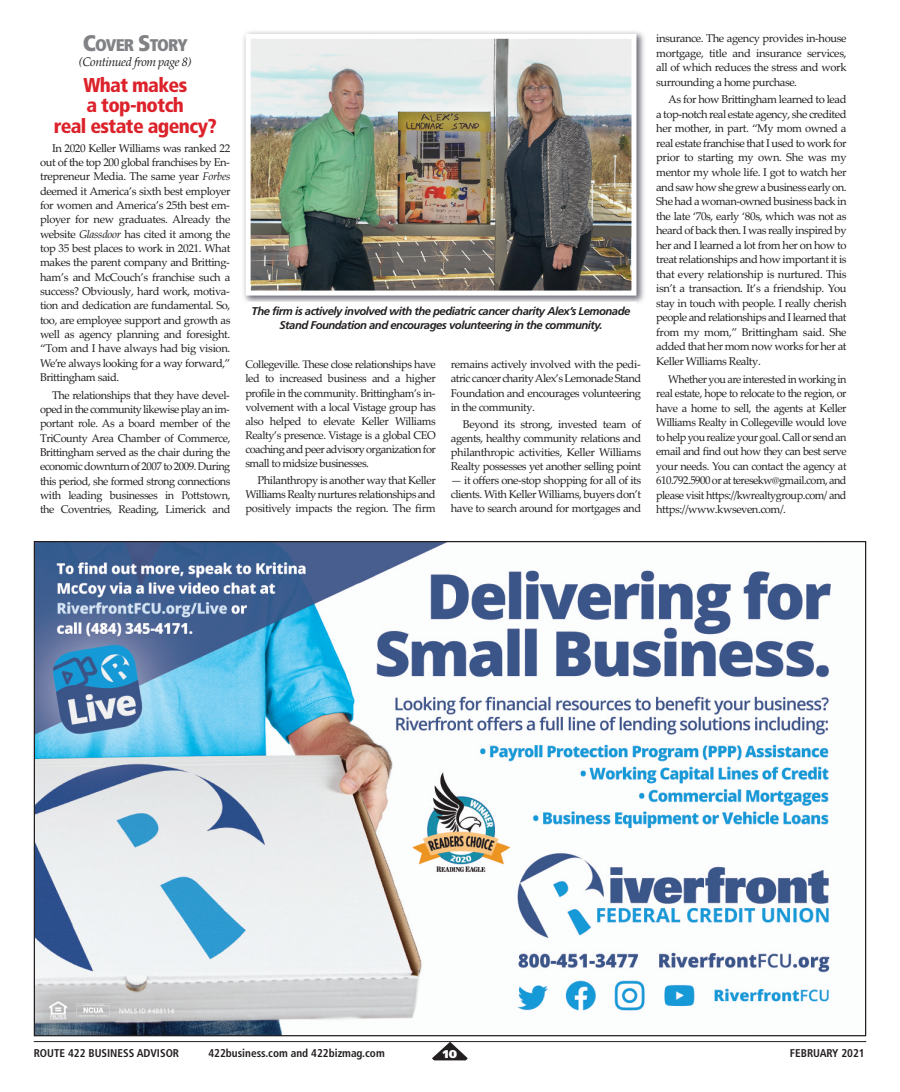
<style>
.page{position:relative;width:900px;height:1092px;background:#fff}
.page>*{position:absolute;margin:0;border:0;box-sizing:border-box;transform-origin:0 0}
.t1{font:900 condensed 20px/20.6px "Frutiger";letter-spacing:-.03em;color:#dc222a;text-align:center}
.t2{font:900 condensed 16.88px "Frutiger";letter-spacing:-.065em;color:#808285}
.t3{font:italic 12.5px "Palatino Linotype";letter-spacing:-.04em;color:#231f20}
.t4{font:11.25px/14.5px "Palatino Linotype";letter-spacing:-.04em;color:#231f20;text-align:justify}
.t5{font:italic 700 11.25px/14px "Frutiger";letter-spacing:-.04em;color:#231f20;text-align:center}
.t6{font:700 condensed 11.25px "Frutiger";color:#231f20}
.t7{font:900 11.25px "Frutiger";color:#fff}
.s1{font-size:22.5px}
.s2{font-style:italic}
</style>
<div class="page">
<hr style="left:34px;top:1041px;width:832px;height:1px;background:#231f20">
<svg style="left:432px;top:1041px;width:36px;height:19px"></svg>
<hr style="left:899px;top:0;width:1px;height:97px;background:#e21a21">
<img style="left:243px;top:31px;width:401px;height:272px">
<img style="left:252px;top:40px;width:378px;height:249px">
<div style="left:246px;top:34px;width:390px;height:261px;border:5px solid #fff"></div>
<img style="left:36px;top:543px;width:795px;height:491px">
<h2 class="t2" style="left:83px;top:38px;width:106px"><span class="s1">C</span>OVER <span class="s1">S</span>TORY</h2>
<p class="t3" style="left:79px;top:54px;width:114px">(Continued from page 8)</p>
<h1 class="t1" style="left:54px;top:76px;width:164px">What makes<br>a top-notch<br>real estate agency?</h1>
<p class="t4" style="left:40px;top:140px;width:192px;text-indent:12px">In 2020 Keller Williams was ranked 22 out of the top 200 global franchises by En&shy;trepreneur Media. The same year <span class="s2">Forbes </span>deemed it America’s sixth best employer for women and America’s 25th best em&shy;ployer for new graduates. Already the website <span class="s2">Glassdoor</span> has cited it among the top 35 best places to work in 2021. What makes the parent company and Britting&shy;ham’s and McCouch’s franchise such a success? Obviously, hard work, motiva&shy;tion and dedication are fundamental. So, too, are employee support and growth as well as agency planning and foresight. “Tom and I have always had big vision.<br>We’re always looking for a way forward,” Brittingham said.</p>
<p class="t4" style="left:40px;top:387px;width:192px;text-indent:12px">The relationships that they have devel&shy;oped in the community likewise play an im&shy;portant role. As a board member of the TriCounty Area Chamber of Commerce, Brittingham served as the chair during the economic downturn of 2007 to 2009. During this period, she formed strong connections with leading businesses in Pottstown, the Coventries, Reading, Limerick and</p>
<p class="t5" style="left:252px;top:305px;width:380px">The firm is actively involved with the pediatric cancer charity Alex’s Lemonade<br>Stand Foundation and encourages volunteering in the community.</p>
<p class="t4" style="left:245px;top:357px;width:192px;line-height:14px">Collegeville. These close relationships have led to increased business and a higher profile in the community. Brittingham’s in&shy;volvement with a local Vistage group has also helped to elevate Keller Williams Realty’s presence. Vistage is a global CEO coaching and peer advisory organization for small to midsize businesses.</p>
<p class="t4" style="left:245px;top:473px;width:192px;line-height:14px;text-indent:12px">Philanthropy is another way that Keller Williams Realty nurtures relationships and positively impacts the region. The firm</p>
<p class="t4" style="left:451px;top:357px;width:192px;line-height:14px">remains actively involved with the pedi&shy;atric cancer charityAlex’s Lemonade Stand Foundation and encourages volunteering in the community.</p>
<p class="t4" style="left:451px;top:417px;width:192px;line-height:14px;text-indent:12px">Beyond its strong, invested team of agents, healthy community relations and philanthropic activities, Keller Williams Realty possesses yet another selling point</p>
<p class="t4" style="left:451px;top:473px;width:192px;line-height:14px">— it offers one-stop shopping for all of its clients. With Keller Williams, buyers don’t have to search around for mortgages and</p>
<p class="t4" style="left:656px;top:31px;width:192px">insurance. The agency provides in-house mortgage, title and insurance services, all of which reduces the stress and work surrounding a home purchase.</p>
<p class="t4" style="left:656px;top:92px;width:192px;text-indent:12px">As for how Brittingham learned to lead a top-notch real estate agency, she credited her mother, in part. “My mom owned a real estate franchise that I used to work for prior to starting my own. She was my mentor my whole life. I got to watch her and saw how she grew a business early on.<br>She had a woman-owned business back in the late ‘70s, early ‘80s, which was not as heard of back then. I was really inspired by her and I learned a lot from her on how to treat relationships and how important it is that every relationship is nurtured. This isn’t a transaction. It’s a friendship. You stay in touch with people. I really cherish people and relationships and I learned that from my mom,” Brittingham said. She added that her mom now works for her at Keller Williams Realty.</p>
<p class="t4" style="left:656px;top:371px;width:192px;text-indent:12px">Whether you are interested in working in real estate, hope to relocate to the region, or have a home to sell, the agents at Keller Williams Realty in Collegeville would love to help you realize your goal. Call or send an email and find out how they can best serve your needs. You can contact the agency at 610.792.5900 or at teresekw@gmail.com, and please visit https://kwrealtygroup.com/ and https://www.kwseven.com/.</p>
<p class="t6" style="left:34px;top:1048px;width:147px">ROUTE 422 BUSINESS ADVISOR</p>
<p class="t6" style="left:208px;top:1048px;width:178px">422business.com and 422bizmag.com</p>
<p class="t7" style="left:443px;top:1049px;width:16px">10</p>
<p class="t6" style="left:790px;top:1048px;width:76px">FEBRUARY 2021</p>
</div>
